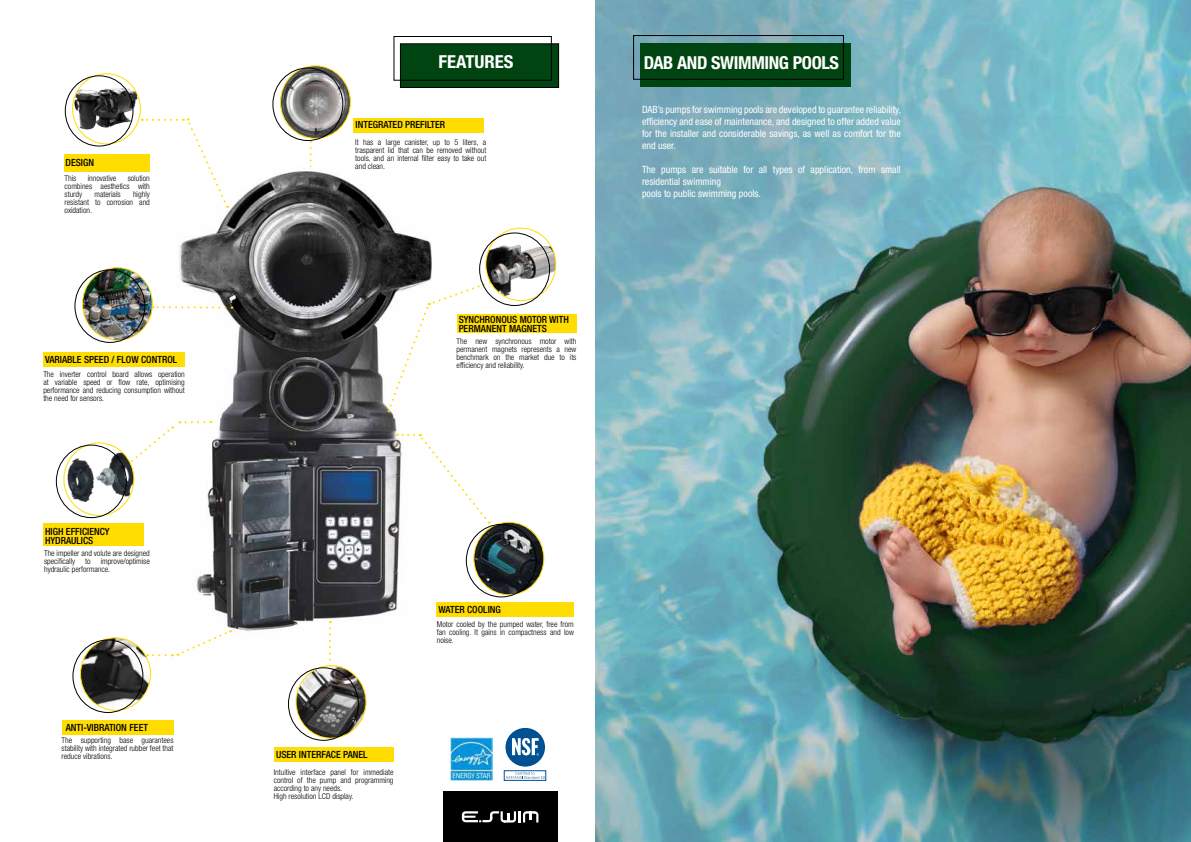
<style>
.page{position:relative;width:1191px;height:842px;background:#fff}
.page>*{position:absolute;margin:0;border:0;box-sizing:border-box;transform-origin:0 0}
.t1{font:700 condensed 17.9px "Helvetica Neue LT";letter-spacing:-.02em;color:#fff}
.t2{font:700 condensed 17.9px "Helvetica Neue LT";color:#fff;scale:1.04 1}
.t3{font:condensed 10px/12px "Helvetica Neue LT";color:#fff;text-align:justify}
.t4{font:500 condensed 9.9px/9px "Helvetica Neue LT";color:#000}
.t5{font:300 condensed 8.1px/8px "Helvetica Neue LT";color:#000;text-align:justify}
</style>
<div class="page">
<svg style="left:310px;top:141px;width:2px;height:26px"></svg>
<img style="left:165px;top:171px;width:267px;height:495px">
<svg style="left:329px;top:621px;width:2px;height:44px"></svg>
<div style="left:353px;top:118px;width:131px;height:15px;background:#fd0"></div>
<img style="left:280px;top:67px;width:70px;height:71px">
<div style="left:280px;top:65px;width:71px;height:74px;border:1px solid #fd0;border-radius:50%"></div>
<div style="left:272px;top:67px;width:71px;height:74px;border:1px solid #000;border-radius:50%"></div>
<img style="left:296px;top:666px;width:70px;height:72px">
<div style="left:295px;top:665px;width:71px;height:74px;border:1px solid #fd0;border-radius:50%"></div>
<div style="left:288px;top:667px;width:71px;height:74px;border:1px solid #000;border-radius:50%"></div>
<div style="left:274px;top:747px;width:119px;height:14px;background:#fd0"></div>
<img style="left:74px;top:88px;width:64px;height:42px">
<div style="left:72px;top:73px;width:69px;height:71px;border:1px solid #fd0;border-radius:50%"></div>
<div style="left:65px;top:75px;width:68px;height:72px;border:1px solid #000;border-radius:50%"></div>
<div style="left:64px;top:154px;width:85px;height:17px;background:#fd0"></div>
<div style="left:62px;top:720px;width:111px;height:15px;background:#fd0"></div>
<div style="left:457px;top:314px;width:119px;height:19px;background:#fd0"></div>
<div style="left:43px;top:352px;width:142px;height:15px;background:#fd0"></div>
<img style="left:82px;top:269px;width:70px;height:71px">
<div style="left:82px;top:267px;width:71px;height:74px;border:1px solid #fd0;border-radius:50%"></div>
<div style="left:74px;top:269px;width:71px;height:74px;border:1px solid #000;border-radius:50%"></div>
<img style="left:81px;top:639px;width:69px;height:71px">
<div style="left:80px;top:637px;width:71px;height:74px;border:1px solid #fd0;border-radius:50%"></div>
<div style="left:72px;top:639px;width:71px;height:74px;border:1px solid #000;border-radius:50%"></div>
<svg style="left:153px;top:305px;width:79px;height:5px"></svg>
<svg style="left:172px;top:630px;width:59px;height:26px"></svg>
<svg style="left:147px;top:654px;width:19px;height:2px"></svg>
<svg style="left:388px;top:282px;width:98px;height:130px"></svg>
<svg style="left:183px;top:118px;width:45px;height:90px"></svg>
<svg style="left:142px;top:119px;width:35px;height:2px"></svg>
<div style="left:400px;top:44px;width:158px;height:43px;background:#041"></div>
<div style="left:400px;top:44px;width:159px;height:44px;border:1px solid #000"></div>
<div style="left:393px;top:36px;width:159px;height:45px;border:1px solid #000"></div>
<svg style="left:397px;top:434px;width:93px;height:90px"></svg>
<div style="left:436px;top:602px;width:138px;height:15px;background:#fd0"></div>
<img style="left:474px;top:522px;width:70px;height:73px">
<div style="left:473px;top:522px;width:71px;height:73px;border:1px solid #fd0;border-radius:50%"></div>
<div style="left:466px;top:524px;width:71px;height:73px;border:1px solid #000;border-radius:50%"></div>
<svg style="left:179px;top:421px;width:32px;height:2px"></svg>
<svg style="left:135px;top:427px;width:38px;height:39px"></svg>
<svg style="left:64px;top:443px;width:70px;height:72px"></svg>
<img style="left:68px;top:452px;width:66px;height:50px">
<div style="left:63px;top:442px;width:71px;height:74px;border:1px solid #fd0;border-radius:50%"></div>
<div style="left:56px;top:445px;width:71px;height:73px;border:1px solid #000;border-radius:50%"></div>
<div style="left:43px;top:523px;width:101px;height:23px;background:#fd0"></div>
<img style="left:450px;top:737px;width:43px;height:44px">
<div style="left:443px;top:792px;width:114px;height:50px;background:#000"></div>
<svg style="left:462px;top:811px;width:76px;height:11px"></svg>
<img style="left:486px;top:229px;width:70px;height:72px">
<div style="left:485px;top:228px;width:71px;height:73px;border:1px solid #fd0;border-radius:50%"></div>
<div style="left:479px;top:232px;width:71px;height:74px;border:1px solid #000;border-radius:50%"></div>
<div style="left:505px;top:728px;width:40px;height:39px;background:#005092;border-radius:50%"></div>
<svg style="left:512px;top:738px;width:27px;height:18px"></svg>
<div style="left:504px;top:770px;width:42px;height:11px;border:1px solid #005092"></div>
<svg style="left:506px;top:772px;width:39px;height:7px"></svg>
<img style="left:595px;top:0;width:596px;height:842px">
<div style="left:640px;top:43px;width:210px;height:44px;background:#041"></div>
<div style="left:633px;top:35px;width:211px;height:45px;border:1px solid #000"></div>
<p class="t4" style="left:65px;top:158px;width:30px">DESIGN</p>
<p class="t5" style="left:65px;top:174px;width:13px">This</p>
<p class="t5" style="left:88px;top:174px;width:30px">innovative</p>
<p class="t5" style="left:65px;top:174px;width:87px;text-indent:63px">solution combines aesthetics with sturdy</p>
<p class="t5" style="left:65px;top:190px;width:87px;text-indent:68px">highly resistant to corrosion and oxidation.</p>
<p class="t5" style="left:94px;top:190px;width:28px">materials</p>
<p class="t4" style="left:45px;top:355px;width:134px">VARIABLE SPEED / FLOW CONTROL</p>
<p class="t5" style="left:43px;top:370px;width:143px">The inverter control board allows operation at variable speed or flow rate, optimising performance and reducing consumption without the need for sensors.</p>
<p class="t4" style="left:45px;top:526px;width:66px">HIGH EFFICIENCY<br>HYDRAULICS</p>
<p class="t5" style="left:44px;top:549px;width:107px">The impeller and volute are designed specifically to improve/optimise hydraulic performance.</p>
<p class="t4" style="left:66px;top:722px;width:84px">ANTI-VIBRATION FEET</p>
<p class="t5" style="left:62px;top:736px;width:113px">The supporting base guarantees stability with integrated rubber feet that reduce vibrations.</p>
<h1 class="t2" style="left:438px;top:51px;width:74px">FEATURES</h1>
<p class="t4" style="left:355px;top:120px;width:91px">INTEGRATED PREFILTER</p>
<p class="t5" style="left:355px;top:138px;width:132px">It has a large canister, up to 5 liters, a trasparent lid that can be removed without tools, and an internal filter easy to take out and clean.</p>
<p class="t4" style="left:459px;top:314px;width:112px">SYNCHRONOUS MOTOR WITH<br>PERMANENT MAGNETS</p>
<p class="t5" style="left:456px;top:337px;width:121px">The new synchronous motor with permanent magnets represents a new benchmark on the market due to its efficiency and reliability.</p>
<h1 class="t1" style="left:644px;top:52px;width:197px">DAB AND SWIMMING POOLS</h1>
<p class="t3" style="left:642px;top:104px;width:261px">DAB’s pumps for swimming pools are developed to guarantee reliability, efficiency and ease of maintenance, and designed to offer added value for the installer and considerable savings, as well as comfort for the end user.</p>
<p class="t3" style="left:642px;top:164px;width:260px;text-align:left">The pumps are suitable for all types of application, from small residential swimming<br>pools to public swimming pools.</p>
<p class="t4" style="left:276px;top:750px;width:93px">USER INTERFACE PANEL</p>
<p class="t5" style="left:274px;top:768px;width:121px;text-align:left">Intuitive interface panel for immediate control of the pump and programming according to any needs.<br>High resolution LCD display.</p>
<p class="t4" style="left:438px;top:605px;width:64px">WATER COOLING</p>
<p class="t5" style="left:437px;top:620px;width:138px">Motor cooled by the pumped water, free from fan cooling. It gains in compactness and low noise.</p>
</div>
